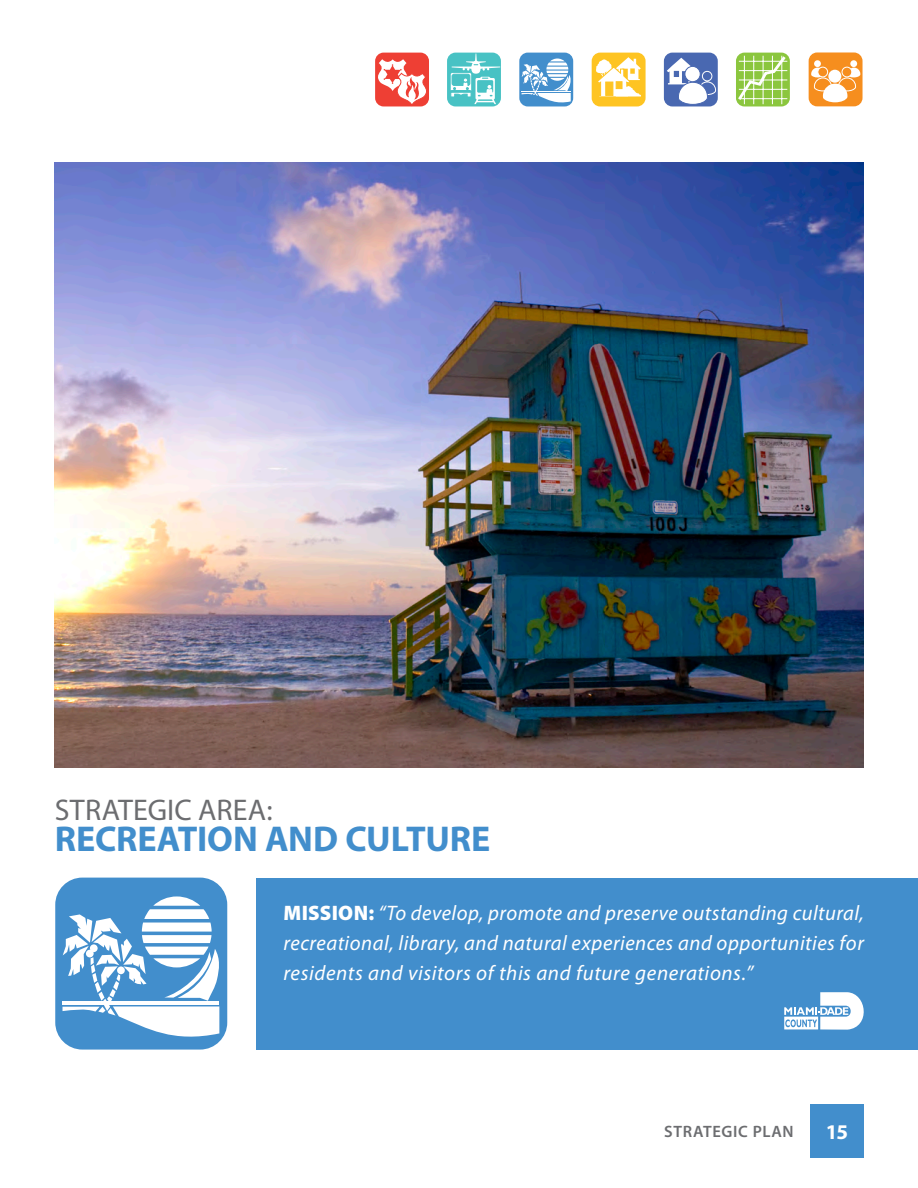
<style>
.page{position:relative;width:918px;height:1188px;background:#fff}
.page>*{position:absolute;margin:0;border:0;box-sizing:border-box;transform-origin:0 0}
.PopUps_Nested{font:700 36px "Myriad Pro";letter-spacing:-.005em;color:#428ecc}
.t1{font:30px "Myriad Pro";letter-spacing:.005em;color:#6c6d70}
.Intro_Paragraph{font:italic 21px/30px "Myriad Pro";letter-spacing:.03em;color:#fff;text-align:justify}
.t2{font:700 21px "Myriad Pro";color:#fff}
.Text{font:600 16.5px "Myriad Pro";letter-spacing:.04em;color:#6c6d70}
.s1{font-weight:900;font-style:normal}
</style>
<div class="page">
<div style="left:664px;top:53px;width:54px;height:53px;background:#4968b1;border-radius:8px"></div>
<svg style="left:667px;top:58px;width:49px;height:47px"></svg>
<div style="left:685px;top:66px;width:15px;height:16px;background:#fff;border-radius:50%"></div>
<div style="left:685px;top:66px;width:16px;height:16px;border:1px solid #4968b1;border-radius:50%"></div>
<div style="left:736px;top:53px;width:54px;height:53px;background:#8bc63e;border-radius:8px"></div>
<hr style="left:782px;top:56px;width:1px;height:48px;background:#fff">
<hr style="left:772px;top:56px;width:1px;height:48px;background:#fff">
<hr style="left:763px;top:56px;width:1px;height:48px;background:#fff">
<hr style="left:753px;top:56px;width:1px;height:48px;background:#fff">
<hr style="left:744px;top:56px;width:1px;height:48px;background:#fff">
<svg style="left:736px;top:53px;width:52px;height:50px"></svg>
<div style="left:592px;top:53px;width:54px;height:53px;background:#fec422;border-radius:8px"></div>
<svg style="left:596px;top:57px;width:45px;height:40px"></svg>
<div style="left:375px;top:53px;width:54px;height:53px;background:#ee3f34;border-radius:8px"></div>
<svg style="left:377px;top:59px;width:52px;height:47px"></svg>
<div style="left:519px;top:53px;width:54px;height:53px;background:#428ecc;border-radius:8px"></div>
<svg style="left:522px;top:59px;width:49px;height:45px"></svg>
<div style="left:447px;top:53px;width:54px;height:53px;background:#48c2c4;border-radius:8px"></div>
<svg style="left:450px;top:53px;width:50px;height:51px"></svg>
<div style="left:809px;top:52px;width:54px;height:54px;background:#f68e1e;border-radius:8px"></div>
<div style="left:814px;top:60px;width:7px;height:7px;background:#fff;border-radius:50%"></div>
<div style="left:850px;top:60px;width:7px;height:7px;background:#fff;border-radius:50%"></div>
<div style="left:817px;top:67px;width:11px;height:10px;border:1px solid #fff;border-radius:50%"></div>
<div style="left:842px;top:67px;width:10px;height:10px;border:1px solid #fff;border-radius:50%"></div>
<svg style="left:811px;top:68px;width:49px;height:34px"></svg>
<div style="left:810px;top:1104px;width:54px;height:54px;background:#428ecc"></div>
<img style="left:54px;top:162px;width:809px;height:605px">
<div style="left:256px;top:878px;width:662px;height:172px;background:#428ecc"></div>
<div style="left:55px;top:878px;width:172px;height:172px;background:#428ecc;border-radius:27px"></div>
<svg style="left:63px;top:896px;width:158px;height:147px"></svg>
<svg style="left:784px;top:992px;width:80px;height:38px"></svg>
<p class="t1" style="left:55px;top:791px;width:219px">STRATEGIC AREA:</p>
<p class="PopUps_Nested" style="left:55px;top:816px;width:437px">RECREATION AND CULTURE</p>
<p class="Intro_Paragraph" style="left:284px;top:898px;width:582px"><span class="s1">MISSION:</span> “To develop, promote and preserve outstanding cultural, recreational, library, and natural experiences and opportunities for residents and visitors of this and future generations.”</p>
<p class="Text" style="left:664px;top:1121px;width:131px">STRATEGIC PLAN</p>
<p class="t2" style="left:826px;top:1118px;width:24px">15</p>
</div>
